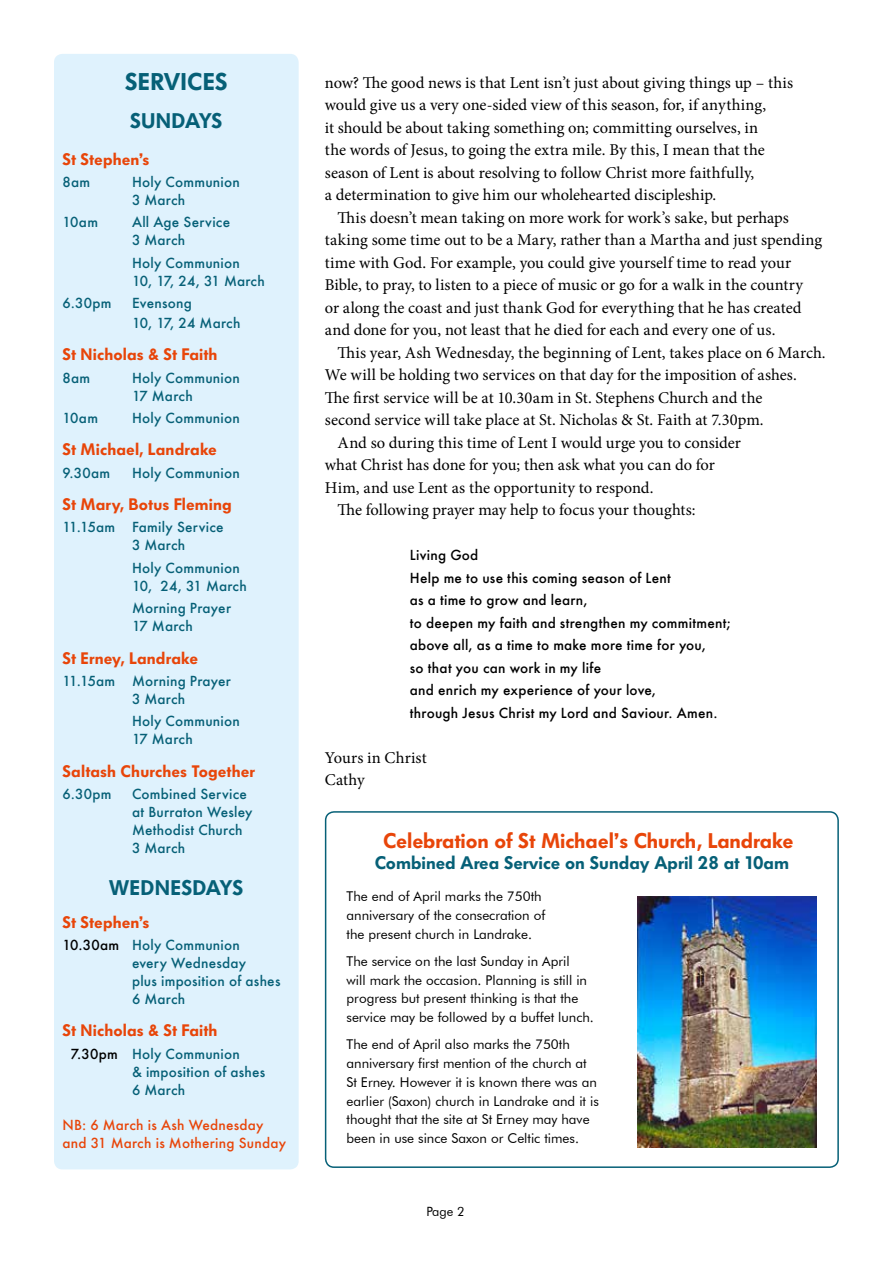
<style>
.page{position:relative;width:893px;height:1263px;background:#fff}
.page>*{position:absolute;margin:0;border:0;box-sizing:border-box;transform-origin:0 0}
.t1{font:600 24px "Futura BQ";letter-spacing:.01em;color:#066077}
.t2{font:600 21px "Futura BQ";color:#e84509}
.t3{font:600 21px "Futura BQ";letter-spacing:.01em;color:#066077}
.t4{font:600 18px "Futura BQ";color:#066077}
.t5{font:16.5px/22.5px "Minion Pro";color:#000}
.t6{font:600 16.5px "Futura BQ";letter-spacing:.01em;color:#e84509}
.t7{font:500 13.5px/18px "Futura";letter-spacing:.015em;color:#066077}
.t8{font:13.5px/18.8px "Futura BT";color:#000}
.t9{font:500 13.5px/22.5px "Futura";letter-spacing:.02em;color:#000}
.t10{font:500 13.5px/18px "Futura";letter-spacing:.02em;color:#e84509}
.t11{font:12.75px "Futura BT";color:#000}
.s1{color:#000}
</style>
<div class="page">
<div style="left:325px;top:811px;width:514px;height:357px;border:2px solid #066077;border-radius:9px"></div>
<div style="left:54px;top:54px;width:245px;height:1115px;background:#dff2fd;border-radius:9px"></div>
<img style="left:638px;top:896px;width:178px;height:251px">
<h1 class="t1" style="left:125px;top:68px;width:104px">SERVICES</h1>
<p class="t3" style="left:130px;top:109px;width:94px">SUNDAYS</p>
<p class="t6" style="left:63px;top:150px;width:88px">St Stephen’s</p>
<p class="t7" style="left:63px;top:173px;width:29px">8am</p>
<p class="t7" style="left:132px;top:173px;width:109px">Holy Communion<br>3 March</p>
<p class="t7" style="left:63px;top:213px;width:37px">10am</p>
<p class="t7" style="left:132px;top:213px;width:100px">All Age Service<br>3 March</p>
<p class="t7" style="left:132px;top:253px;width:134px">Holy Communion<br>10, 17, 24, 31 March</p>
<p class="t7" style="left:63px;top:294px;width:50px">6.30pm</p>
<p class="t7" style="left:132px;top:293px;width:110px;line-height:19.8px">Evensong<br>10, 17, 24 March</p>
<p class="t6" style="left:63px;top:345px;width:157px">St Nicholas &amp; St Faith</p>
<p class="t7" style="left:63px;top:368px;width:29px">8am</p>
<p class="t7" style="left:132px;top:368px;width:109px">Holy Communion<br>17 March</p>
<p class="t7" style="left:63px;top:409px;width:37px">10am</p>
<p class="t7" style="left:132px;top:409px;width:109px">Holy Communion</p>
<p class="t6" style="left:63px;top:440px;width:156px">St Michael, Landrake</p>
<p class="t7" style="left:63px;top:463px;width:49px">9.30am</p>
<p class="t7" style="left:132px;top:463px;width:109px">Holy Communion</p>
<p class="t6" style="left:63px;top:495px;width:171px">St Mary, Botus Fleming</p>
<p class="t7" style="left:132px;top:518px;width:93px;text-indent:-69px">11.15am Family Service<br>3 March</p>
<p class="t7" style="left:132px;top:558px;width:116px">Holy Communion<br>10, 24, 31 March</p>
<p class="t7" style="left:132px;top:599px;width:101px">Morning Prayer<br>17 March</p>
<p class="t6" style="left:63px;top:648px;width:137px">St Erney, Landrake</p>
<p class="t7" style="left:132px;top:672px;width:101px;text-indent:-69px">11.15am Morning Prayer<br>3 March</p>
<p class="t7" style="left:132px;top:712px;width:109px">Holy Communion<br>17 March</p>
<p class="t6" style="left:63px;top:761px;width:194px">Saltash Churches Together</p>
<p class="t7" style="left:63px;top:785px;width:50px">6.30pm</p>
<p class="t7" style="left:132px;top:785px;width:122px">Combined Service at Burraton Wesley<br>Methodist Church<br>3 March</p>
<p class="t3" style="left:109px;top:875px;width:136px">WEDNESDAYS</p>
<p class="t6" style="left:63px;top:912px;width:88px">St Stephen’s</p>
<p class="t7" style="left:132px;top:936px;width:150px;text-indent:-70px"><span class="s1">10.30am</span> Holy Communion<br>every Wednesday<br>plus imposition of ashes<br>6 March</p>
<p class="t6" style="left:63px;top:1021px;width:157px">St Nicholas &amp; St Faith</p>
<p class="t7" style="left:132px;top:1044px;width:135px;text-indent:-61px"><span class="s1">7.30pm</span> Holy Communion<br>&amp; imposition of ashes<br>6 March</p>
<p class="t10" style="left:62px;top:1115px;width:225px">NB: 6 March is Ash Wednesday and 31 March is Mothering Sunday</p>
<p class="t5" style="left:325px;top:71px;width:470px">now? The good news is that Lent isn’t just about giving things up – this would give us a very one-sided view of this season, for, if anything,<br>it should be about taking something on; committing ourselves, in<br>the words of Jesus, to going the extra mile. By this, I mean that the season of Lent is about resolving to follow Christ more faithfully,<br>a determination to give him our wholehearted discipleship.</p>
<p class="t5" style="left:325px;top:206px;width:499px;text-indent:13px">This doesn’t mean taking on more work for work’s sake, but perhaps taking some time out to be a Mary, rather than a Martha and just spending time with God. For example, you could give yourself time to read your Bible, to pray, to listen to a piece of music or go for a walk in the country<br>or along the coast and just thank God for everything that he has created and done for you, not least that he died for each and every one of us.</p>
<p class="t5" style="left:338px;top:341px;width:489px">This year, Ash Wednesday, the beginning of Lent, takes place on 6 March.</p>
<p class="t5" style="left:325px;top:364px;width:473px">We will be holding two services on that day for the imposition of ashes.</p>
<p class="t5" style="left:325px;top:386px;width:439px">The first service will be at 10.30am in St. Stephens Church and the</p>
<p class="t5" style="left:325px;top:409px;width:440px">second service will take place at St. Nicholas &amp; St. Faith at 7.30pm.</p>
<p class="t5" style="left:338px;top:431px;width:405px">And so during this time of Lent I would urge you to consider</p>
<p class="t5" style="left:325px;top:454px;width:392px">what Christ has done for you; then ask what you can do for</p>
<p class="t5" style="left:325px;top:476px;width:330px">Him, and use Lent as the opportunity to respond.</p>
<p class="t5" style="left:338px;top:499px;width:359px">The following prayer may help to focus your thoughts:</p>
<p class="t9" style="left:410px;top:544px;width:322px">Living God<br>Help me to use this coming season of Lent<br>as a time to grow and learn,<br>to deepen my faith and strengthen my commitment; above all, as a time to make more time for you,<br>so that you can work in my life<br>and enrich my experience of your love,<br>through Jesus Christ my Lord and Saviour. Amen.</p>
<p class="t5" style="left:325px;top:746px;width:103px">Yours in Christ<br>Cathy</p>
<p class="t2" style="left:383px;top:828px;width:412px">Celebration of St Michael’s Church, Landrake</p>
<p class="t4" style="left:375px;top:852px;width:416px">Combined Area Service on Sunday April 28 at 10am</p>
<p class="t8" style="left:347px;top:887px;width:200px">The end of April marks the 750th anniversary of the consecration of the present church in Landrake.</p>
<p class="t8" style="left:347px;top:952px;width:249px">The service on the last Sunday in April<br>will mark the occasion. Planning is still in progress but present thinking is that the service may be followed by a buffet lunch.</p>
<p class="t8" style="left:347px;top:1035px;width:254px">The end of April also marks the 750th anniversary first mention of the church at St Erney. However it is known there was an earlier (Saxon) church in Landrake and it is thought that the site at St Erney may have been in use since Saxon or Celtic times.</p>
<p class="t11" style="left:426px;top:1203px;width:40px">Page 2</p>
</div>
